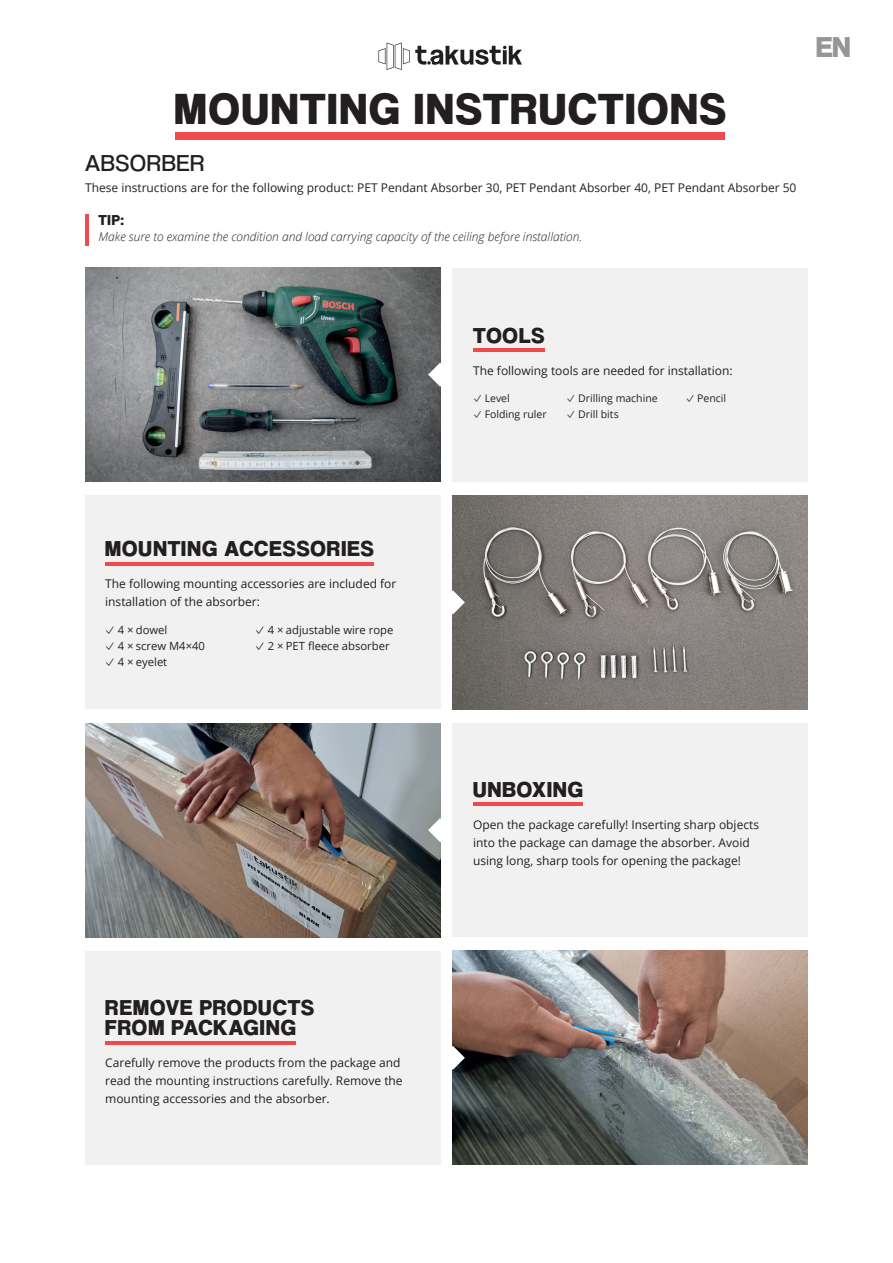
<style>
.page{position:relative;width:893px;height:1263px;background:#fff}
.page>*{position:absolute;margin:0;border:0;box-sizing:border-box;transform-origin:0 0}
.t1{font:45.3px "Coolvetica Hv";letter-spacing:.045em;color:#231f20}
.t2{font:30px "Coolvetica Hv";color:#969696}
.t3{font:24px "Coolvetica Bk";letter-spacing:.05em;color:#231f20}
.t4{font:22.5px/20.2px "Coolvetica Hv";letter-spacing:.05em;color:#231f20}
.t5{font:15px "Coolvetica Hv";color:#231f20}
.t6{font:12px/18px "Open Sans";color:#231f20}
.t7{font:italic 300 12px "Open Sans";color:#231f20}
.t8{font:11.25px "Open Sans";color:#231f20}
.t9{font:10.5px "Open Sans";color:#231f20}
.s1{font-family:"SF Pro"}
</style>
<div class="page">
<img style="left:453px;top:495px;width:355px;height:214px">
<svg style="left:452px;top:590px;width:13px;height:24px"></svg>
<div style="left:85px;top:495px;width:355px;height:214px;background:#f1f1f1"></div>
<img style="left:85px;top:268px;width:355px;height:214px">
<img style="left:453px;top:951px;width:355px;height:214px">
<svg style="left:428px;top:363px;width:13px;height:24px"></svg>
<div style="left:453px;top:268px;width:355px;height:214px;background:#f1f1f1"></div>
<hr style="left:473px;top:348px;width:71px;height:4px;background:#f04b4c">
<div style="left:453px;top:723px;width:355px;height:214px;background:#f1f1f1"></div>
<div style="left:85px;top:951px;width:355px;height:214px;background:#f1f1f1"></div>
<svg style="left:378px;top:43px;width:144px;height:27px"></svg>
<img style="left:85px;top:723px;width:355px;height:214px">
<svg style="left:428px;top:818px;width:13px;height:24px"></svg>
<svg style="left:452px;top:1046px;width:13px;height:24px"></svg>
<div style="left:175px;top:132px;width:550px;height:8px;background:#f04b4c"></div>
<hr style="left:85px;top:214px;width:4px;height:31px;background:#f04b4c">
<hr style="left:105px;top:562px;width:268px;height:4px;background:#f04b4c">
<hr style="left:473px;top:802px;width:110px;height:4px;background:#f04b4c">
<hr style="left:105px;top:1041px;width:191px;height:4px;background:#f04b4c">
<h1 class="t1" style="left:175px;top:82px;width:553px">MOUNTING INSTRUCTIONS</h1>
<h3 class="t3" style="left:85px;top:149px;width:121px">ABSORBER</h3>
<p class="t6" style="left:85px;top:178px;width:713px">These instructions are for the following product: PET Pendant Absorber 30, PET Pendant Absorber 40, PET Pendant Absorber 50</p>
<p class="t5" style="left:98px;top:212px;width:27px">TIP:</p>
<p class="t7" style="left:98px;top:228px;width:485px">Make sure to examine the condition and load carrying capacity of the ceiling before installation.</p>
<h2 class="t2" style="left:816px;top:30px;width:36px">EN</h2>
<h3 class="t4" style="left:473px;top:325px;width:73px">TOOLS</h3>
<p class="t6" style="left:473px;top:361px;width:261px">The following tools are needed for installation:</p>
<p class="t9" style="left:473px;top:391px;width:38px"><span class="s1">✓</span> Level</p>
<p class="t9" style="left:567px;top:391px;width:93px"><span class="s1">✓</span> Drilling machine</p>
<p class="t9" style="left:686px;top:391px;width:42px"><span class="s1">✓</span> Pencil</p>
<p class="t9" style="left:473px;top:407px;width:75px"><span class="s1">✓</span> Folding ruler</p>
<p class="t9" style="left:567px;top:407px;width:54px"><span class="s1">✓</span> Drill bits</p>
<h3 class="t4" style="left:105px;top:538px;width:270px">MOUNTING ACCESSORIES</h3>
<p class="t6" style="left:105px;top:575px;width:293px">The following mounting accessories are included for installation of the absorber:</p>
<p class="t8" style="left:105px;top:622px;width:64px"><span class="s1">✓</span> 4 × dowel</p>
<p class="t8" style="left:255px;top:622px;width:140px"><span class="s1">✓</span> 4 × adjustable wire rope</p>
<p class="t8" style="left:105px;top:638px;width:101px"><span class="s1">✓</span> 4 × screw M4×40</p>
<p class="t8" style="left:255px;top:638px;width:136px"><span class="s1">✓</span> 2 × PET fleece absorber</p>
<p class="t8" style="left:105px;top:654px;width:64px"><span class="s1">✓</span> 4 × eyelet</p>
<h3 class="t4" style="left:473px;top:779px;width:111px">UNBOXING</h3>
<p class="t6" style="left:473px;top:815px;width:287px">Open the package carefully! Inserting sharp objects into the package can damage the absorber. Avoid using long, sharp tools for opening the package!</p>
<h3 class="t4" style="left:105px;top:997px;width:210px">REMOVE PRODUCTS<br>FROM PACKAGING</h3>
<p class="t6" style="left:105px;top:1053px;width:299px">Carefully remove the products from the package and read the mounting instructions carefully. Remove the mounting accessories and the absorber.</p>
</div>
